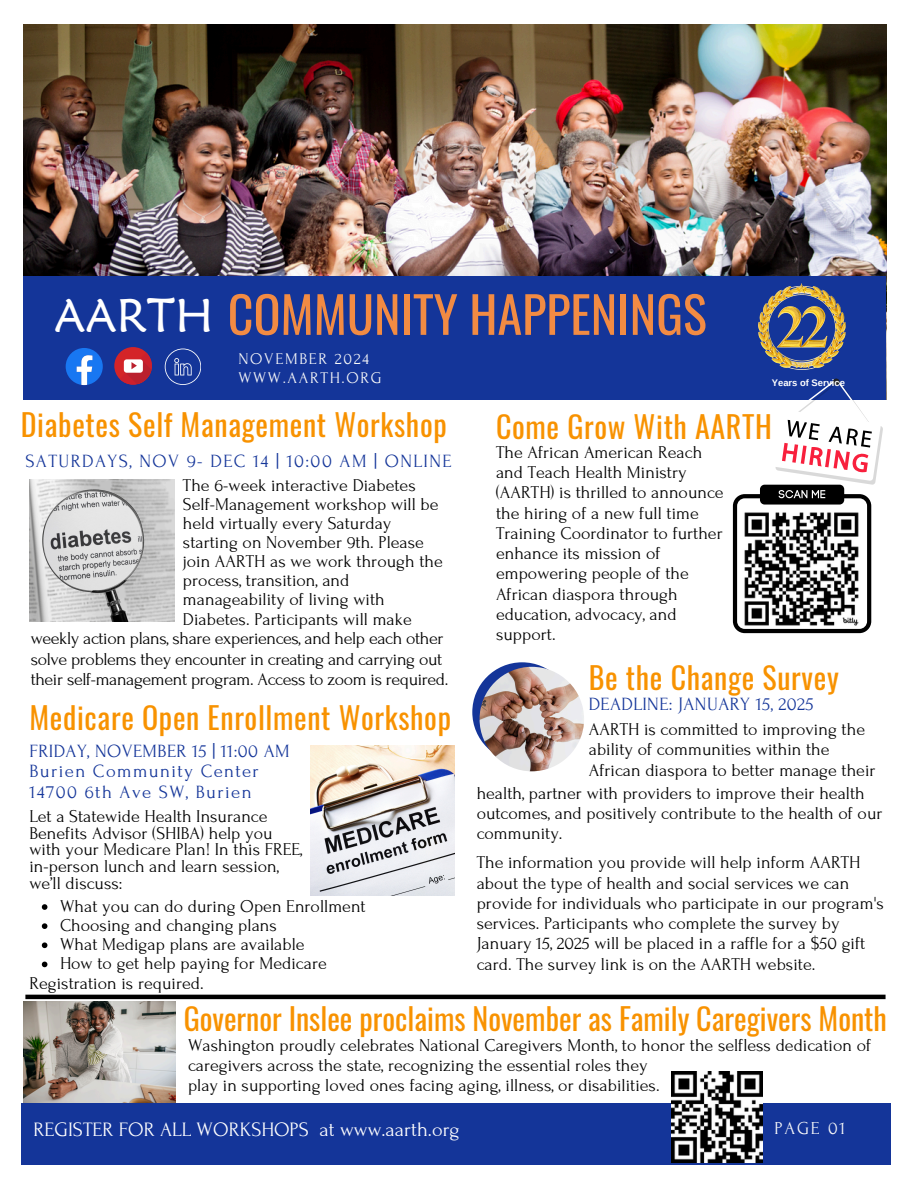
<style>
.page{position:relative;width:918px;height:1188px;background:#fff}
.page>*{position:absolute;margin:0;border:0;box-sizing:border-box;transform-origin:0 0}
.t1{font:50.25px "Oswald";color:#f28b43}
.t2{font:47.25px "Maiandra GD";color:#fff}
.t3{font:30px "Oswald";letter-spacing:.02em;color:#f89200}
.t4{font:30px "Oswald";color:#f89200}
.t5{font:20.4px "Forum";color:#fff}
.t6{font:18.75px/20.2px "Forum";letter-spacing:.075em;color:#143599}
.t7{font:18.75px "Forum";letter-spacing:.02em;color:#143599}
.t8{font:18.15px "Forum";letter-spacing:.1em;color:#fafafa}
.t9{font:18px/20.2px "Forum";color:#000}
.t10{font:18px/20.2px "Forum";letter-spacing:-.02em;color:#000}
.t11{font:16.35px "Forum";letter-spacing:.1em;color:#fafafa}
.t12{font:700 9.45px "Arimo";color:#fff}
</style>
<div class="page">
<img style="left:23px;top:25px;width:863px;height:251px">
<div style="left:23px;top:276px;width:716px;height:123px;background:#143599"></div>
<div style="left:21px;top:1103px;width:869px;height:62px;background:#143599"></div>
<img style="left:671px;top:1071px;width:92px;height:91px">
<svg style="left:66px;top:348px;width:37px;height:37px"></svg>
<svg style="left:165px;top:349px;width:36px;height:36px"></svg>
<div style="left:114px;top:347px;width:38px;height:38px;background:#d42428;border-radius:50%"></div>
<svg style="left:120px;top:353px;width:32px;height:32px"></svg>
<div style="left:732px;top:276px;width:154px;height:123px;background:#143599"></div>
<img style="left:759px;top:283px;width:86px;height:87px">
<hr style="left:25px;top:995px;width:861px;height:4px;background:#000">
<img style="left:30px;top:480px;width:145px;height:142px">
<svg style="left:472px;top:662px;width:100px;height:100px"></svg>
<img style="left:480px;top:667px;width:104px;height:104px;border-radius:50%">
<svg style="left:733px;top:378px;width:150px;height:255px"></svg>
<img style="left:311px;top:746px;width:144px;height:149px">
<img style="left:23px;top:1001px;width:152px;height:102px">
<svg style="left:42px;top:904px;width:5px;height:6px"></svg>
<svg style="left:42px;top:923px;width:5px;height:6px"></svg>
<svg style="left:42px;top:942px;width:5px;height:6px"></svg>
<svg style="left:42px;top:962px;width:5px;height:5px"></svg>
<h6 class="t2" style="left:54px;top:286px;width:160px">AARTH</h6>
<p class="t1" style="left:228px;top:275px;width:481px">COMMUNITY HAPPENINGS</p>
<p class="t11" style="left:238px;top:350px;width:132px">NOVEMBER 2024</p>
<h2 class="t11" style="left:238px;top:369px;width:145px">WWW.AARTH.ORG</h2>
<h3 class="t3" style="left:21px;top:401px;width:427px">Diabetes Self Management Workshop</h3>
<h6 class="t6" style="left:25px;top:451px;width:428px">SATURDAYS, NOV 9- DEC 14 | 10:00 AM | ONLINE</h6>
<p class="t12" style="left:772px;top:378px;width:75px">Years of Service</p>
<h6 class="t3" style="left:496px;top:403px;width:277px">Come Grow With AARTH</h6>
<p class="t9" style="left:496px;top:442px;width:229px">The African American Reach and Teach Health Ministry (AARTH) is thrilled to announce the hiring of a new full time<br>Training Coordinator to further enhance its mission of empowering people of the<br>African diaspora through education, advocacy, and support.</p>
<h2 class="t9" style="left:183px;top:476px;width:261px;line-height:19.2px">The 6-week interactive Diabetes<br>Self-Management workshop will be held virtually every Saturday starting on November 9th. Please join AARTH as we work through the process, transition, and manageability of living with<br>Diabetes. Participants will make</h2>
<p class="t10" style="left:31px;top:629px;width:419px">weekly action plans, share experiences, and help each other solve problems they encounter in creating and carrying out their self-management program. Access to zoom is required.</p>
<p class="t3" style="left:589px;top:654px;width:252px">Be the Change Survey</p>
<p class="t7" style="left:589px;top:694px;width:227px">DEADLINE: JANUARY 15, 2025</p>
<p class="t9" style="left:589px;top:719px;width:288px">AARTH is committed to improving the ability of communities within the<br>African diaspora to better manage their</p>
<p class="t9" style="left:477px;top:783px;width:407px">health, partner with providers to improve their health outcomes, and positively contribute to the health of our community.</p>
<h2 class="t9" style="left:477px;top:853px;width:409px">The information you provide will help inform AARTH about the type of health and social services we can provide for individuals who participate in our program's services. Participants who complete the survey by January 15, 2025 will be placed in a raffle for a $50 gift card. The survey link is on the AARTH website.</h2>
<h6 class="t3" style="left:29px;top:694px;width:423px">Medicare Open Enrollment Workshop</h6>
<p class="t6" style="left:29px;top:741px;width:262px">FRIDAY, NOVEMBER 15 | 11:00 AM<br>Burien Community Center<br>14700 6th Ave SW, Burien</p>
<h6 class="t9" style="left:29px;top:808px;width:275px;line-height:16.8px">Let a Statewide Health Insurance<br>Benefits Advisor (SHIBA) help you with your Medicare Plan! In this FREE, in-person lunch and learn session, we’ll discuss:</h6>
<p class="t9" style="left:60px;top:897px;width:307px">What you can do during Open Enrollment</p>
<p class="t9" style="left:60px;top:916px;width:218px">Choosing and changing plans</p>
<p class="t9" style="left:60px;top:935px;width:246px">What Medigap plans are available</p>
<p class="t9" style="left:60px;top:954px;width:268px">How to get help paying for Medicare</p>
<h6 class="t9" style="left:29px;top:973px;width:176px">Registration is required.</h6>
<h6 class="t4" style="left:184px;top:995px;width:705px">Governor Inslee proclaims November as Family Caregivers Month</h6>
<h2 class="t9" style="left:188px;top:1035px;width:685px">Washington proudly celebrates National Caregivers Month, to honor the selfless dedication of caregivers across the state, recognizing the essential roles they<br>play in supporting loved ones facing aging, illness, or disabilities.</h2>
<p class="t5" style="left:34px;top:1119px;width:428px">REGISTER FOR ALL WORKSHOPS at www.aarth.org</p>
<h1 class="t8" style="left:775px;top:1119px;width:72px">PAGE 01</h1>
</div>
